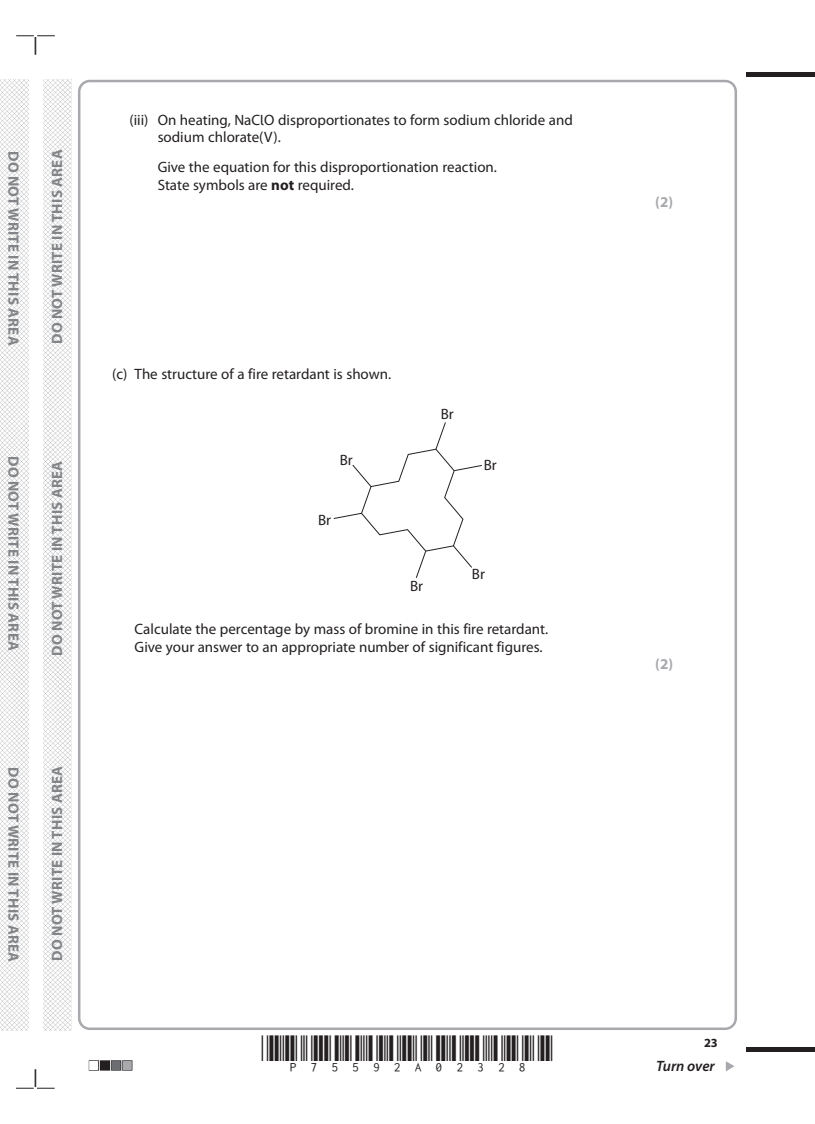
<style>
.page{position:relative;width:815px;height:1124px;background:#fff}
.page>*{position:absolute;margin:0;border:0;box-sizing:border-box;transform-origin:0 0}
.t1{font:15px/17.5px "Myriad Pro";color:#231f20}
.t2{font:700 15px "Myriad Pro";letter-spacing:.02em;color:#808285}
.t3{font:italic 600 15px "Myriad Pro";letter-spacing:-.005em;color:#231f20}
.t4{font:700 15px "Myriad Pro";color:#a8a9ad}
.t5{font:700 12.5px "Myriad Pro";color:#231f20}
.s1{font-family:"Trebuchet MS";font-size:13.75px}
.s2{font-weight:700}
</style>
<div class="page">
<svg style="left:726px;top:1061px;width:9px;height:10px"></svg>
<div style="left:746px;top:72px;width:69px;height:5px;background:#231f20"></div>
<hr style="left:746px;top:1047px;width:69px;height:4px;background:#231f20">
<svg style="left:16px;top:35px;width:39px;height:20px"></svg>
<svg style="left:16px;top:1069px;width:39px;height:19px"></svg>
<img style="left:0;top:80px;width:28px;height:949px">
<img style="left:43px;top:80px;width:29px;height:949px">
<svg style="left:333px;top:422px;width:149px;height:156px"></svg>
<p class="t2" style="left:23px;top:151px;width:196px;rotate:90deg">DO NOT WRITE IN THIS AREA</p>
<p class="t2" style="left:47px;top:344px;width:196px;rotate:-90deg">DO NOT WRITE IN THIS AREA</p>
<p class="t2" style="left:23px;top:456px;width:196px;rotate:90deg">DO NOT WRITE IN THIS AREA</p>
<p class="t2" style="left:47px;top:655px;width:196px;rotate:-90deg">DO NOT WRITE IN THIS AREA</p>
<p class="t2" style="left:23px;top:767px;width:196px;rotate:90deg">DO NOT WRITE IN THIS AREA</p>
<p class="t2" style="left:47px;top:960px;width:196px;rotate:-90deg">DO NOT WRITE IN THIS AREA</p>
<p class="t1" style="left:158px;top:111px;width:417px;text-indent:-28px">(iii) On heating, NaC<span class="s1">l</span>O disproportionates to form sodium chloride and sodium chlorate(V).</p>
<p class="t1" style="left:158px;top:158px;width:341px">Give the equation for this disproportionation reaction.<br>State symbols are <span class="s2">not</span> required.</p>
<p class="t1" style="left:112px;top:365px;width:281px">(c) The structure of a fire retardant is shown.</p>
<p class="t1" style="left:340px;top:450px;width:15px">Br</p>
<p class="t1" style="left:318px;top:511px;width:15px">Br</p>
<p class="t1" style="left:441px;top:404px;width:15px">Br</p>
<p class="t1" style="left:484px;top:455px;width:15px">Br</p>
<p class="t1" style="left:410px;top:577px;width:15px">Br</p>
<p class="t1" style="left:472px;top:565px;width:15px">Br</p>
<p class="t1" style="left:135px;top:620px;width:415px">Calculate the percentage by mass of bromine in this fire retardant.<br>Give your answer to an appropriate number of significant figures.</p>
<p class="t4" style="left:655px;top:192px;width:20px">(2)</p>
<p class="t4" style="left:655px;top:654px;width:20px">(2)</p>
<p class="t5" style="left:704px;top:1034px;width:15px">23</p>
<p class="t3" style="left:656px;top:1056px;width:60px">Turn over</p>
</div>
